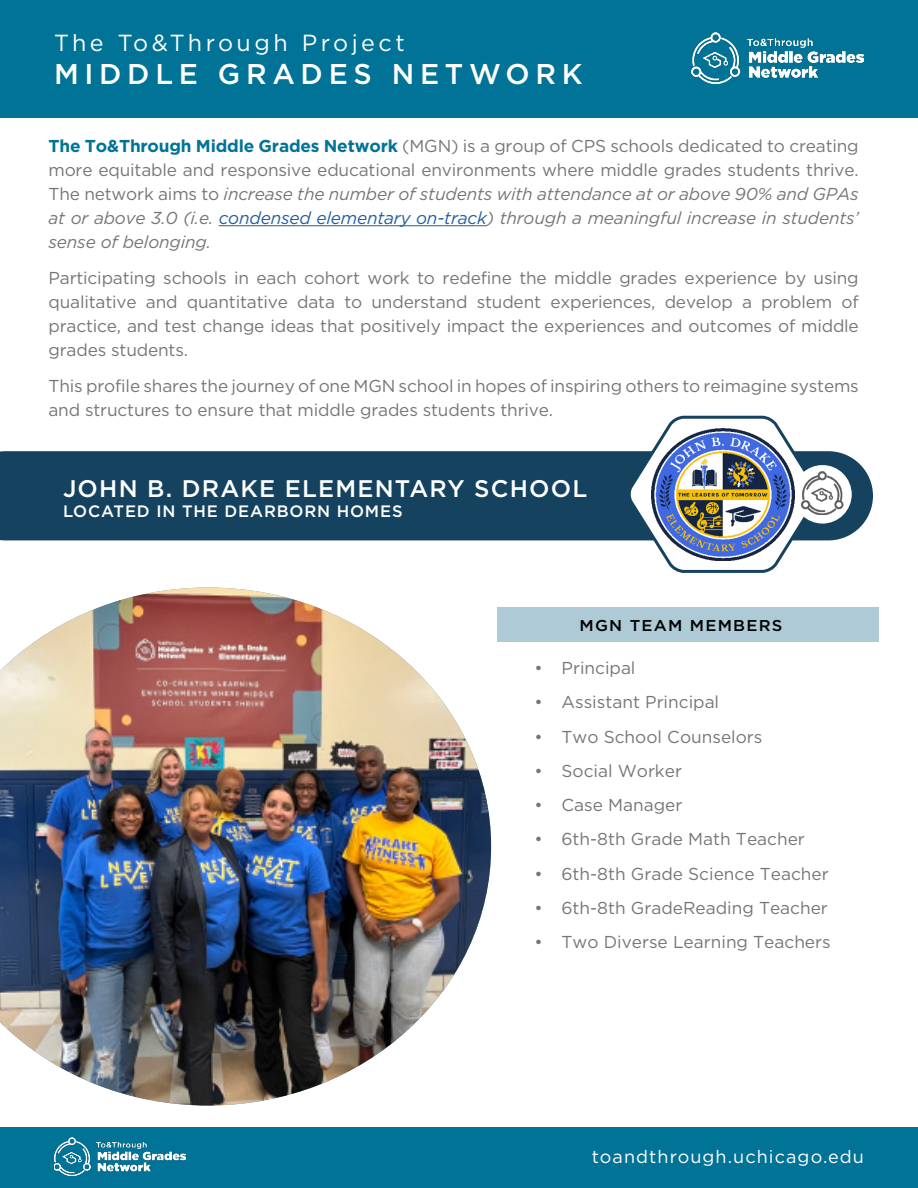
<style>
.page{position:relative;width:918px;height:1188px;background:#fff}
.page>*{position:absolute;margin:0;border:0;box-sizing:border-box;transform-origin:0 0}
.t1{font:500 28.5px "Gotham";letter-spacing:.2em;color:#fff}
.t2{font:500 24px "Gotham";letter-spacing:.05em;color:#fff}
.t3{font:23.25px "Gotham";letter-spacing:.15em;color:#fff}
.t4{font:18px "Gotham";letter-spacing:.06em;color:#fff}
.t5{font:17.25px/24px "Gotham";letter-spacing:-.01em;color:#767676;text-align:justify}
.t6{font:500 16.5px "Gotham";letter-spacing:.05em;color:#fff}
.t7{font:500 15.6px "Gotham";letter-spacing:.075em;color:#000;scale:1.05 1}
.s1{font-weight:700;color:#007396}
.s2{font-style:italic}
.s3{font-style:italic;color:#215e9e}
</style>
<div class="page">
<img style="left:0;top:587px;width:491px;height:519px">
<hr style="left:219px;top:225px;width:268px;height:1px;background:#215e9e">
<div style="left:0;top:0;width:918px;height:117px;background:#007396"></div>
<div style="left:0;top:1128px;width:918px;height:60px;background:#007396"></div>
<img style="left:54px;top:1137px;width:132px;height:39px">
<div style="left:0;top:451px;width:873px;height:89px;background:#15435f"></div>
<svg style="left:624px;top:415px;width:198px;height:158px"></svg>
<div style="left:793px;top:465px;width:59px;height:59px;background:#fff;border-radius:50%"></div>
<img style="left:692px;top:33px;width:172px;height:51px">
<img style="left:802px;top:471px;width:41px;height:43px">
<img style="left:651px;top:428px;width:144px;height:132px">
<div style="left:497px;top:608px;width:382px;height:34px;background:#adcad6"></div>
<h3 class="t3" style="left:54px;top:28px;width:352px">The To&amp;Through Project</h3>
<h1 class="t1" style="left:54px;top:55px;width:530px">MIDDLE GRADES NETWORK</h1>
<p class="t5" style="left:49px;top:134px;width:812px"><span class="s1">The To&amp;Through Middle Grades Network</span> (MGN) is a group of CPS schools dedicated to creating more equitable and responsive educational environments where middle grades students thrive.<br>The network aims to <span class="s2">increase the number of students with attendance at or above 90% and GPAs at or above 3.0 (i.e.</span> <span class="s3">condensed elementary on-track</span><span class="s2">) through a meaningful increase in students’ sense of belonging.</span></p>
<p class="t5" style="left:49px;top:266px;width:812px">Participating schools in each cohort work to redefine the middle grades experience by using qualitative and quantitative data to understand student experiences, develop a problem of practice, and test change ideas that positively impact the experiences and outcomes of middle grades students.</p>
<p class="t5" style="left:49px;top:374px;width:812px">This profile shares the journey of one MGN school in hopes of inspiring others to reimagine systems and structures to ensure that middle grades students thrive.</p>
<h2 class="t2" style="left:63px;top:473px;width:526px">JOHN B. DRAKE ELEMENTARY SCHOOL</h2>
<p class="t6" style="left:63px;top:500px;width:341px">LOCATED IN THE DEARBORN HOMES</p>
<p class="t7" style="left:580px;top:616px;width:195px">MGN TEAM MEMBERS</p>
<p class="t5" style="left:534px;top:656px;width:103px">• Principal</p>
<p class="t5" style="left:534px;top:690px;width:186px">• Assistant Principal</p>
<p class="t5" style="left:534px;top:724px;width:229px">• Two School Counselors</p>
<p class="t5" style="left:534px;top:758px;width:149px">• Social Worker</p>
<p class="t5" style="left:534px;top:793px;width:149px">• Case Manager</p>
<p class="t5" style="left:534px;top:827px;width:272px">• 6th-8th Grade Math Teacher</p>
<p class="t5" style="left:534px;top:861px;width:296px">• 6th-8th Grade Science Teacher</p>
<p class="t5" style="left:534px;top:895px;width:295px">• 6th-8th GradeReading Teacher</p>
<p class="t5" style="left:534px;top:929px;width:298px">• Two Diverse Learning Teachers</p>
<p class="t4" style="left:592px;top:1146px;width:274px">toandthrough.uchicago.edu</p>
</div>
